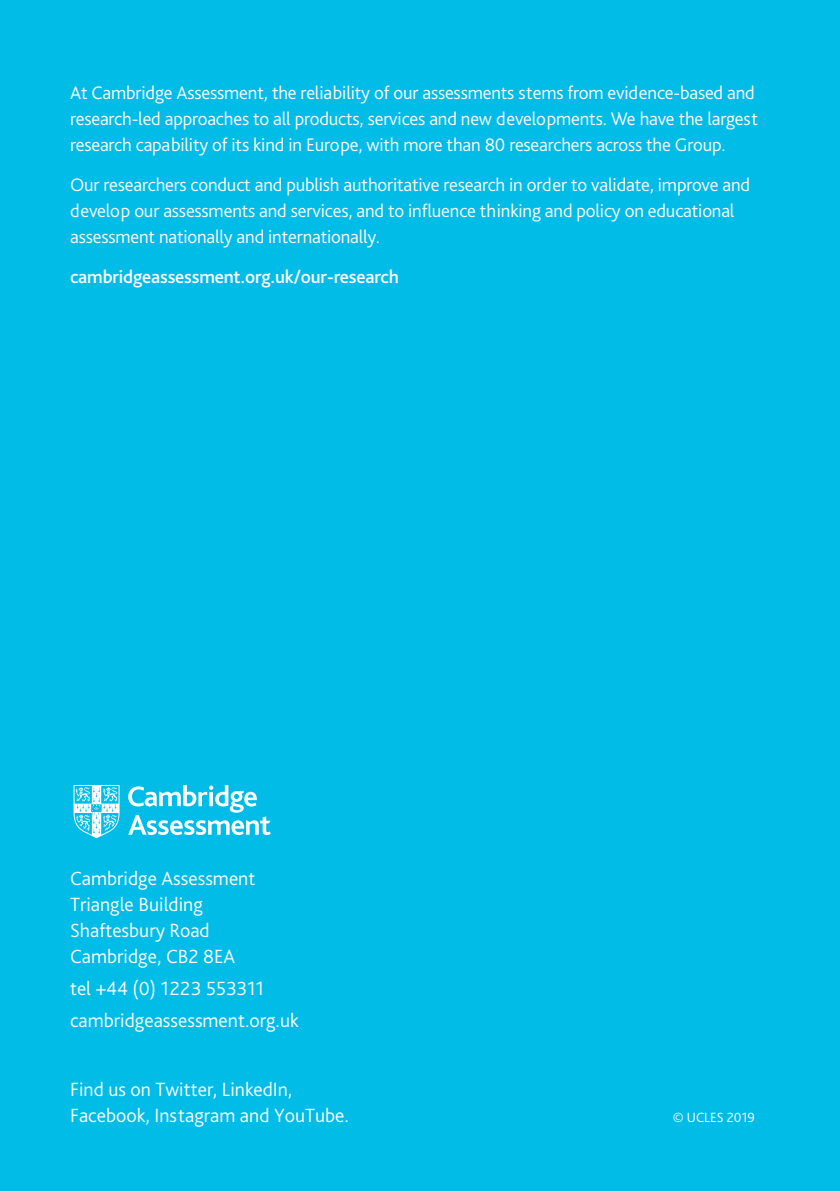
<style>
.page{position:relative;width:840px;height:1191px;background:#fff}
.page>*{position:absolute;margin:0;border:0;box-sizing:border-box;transform-origin:0 0}
.t1{font:300 20px/26px "Bliss Pro";color:#fff}
.t2{font:300 19px/26px "Bliss Pro";letter-spacing:-.01em;color:#fff}
.t3{font:500 19px "Bliss Pro";letter-spacing:-.01em;color:#fff}
.t4{font:300 14px "Bliss Pro";color:#fff}
</style>
<div class="page">
<div style="left:0;top:0;width:839px;height:1191px;background:#02bce8"></div>
<svg style="left:128px;top:785px;width:143px;height:50px"></svg>
<svg style="left:73px;top:785px;width:46px;height:53px"></svg>
<p class="t2" style="left:70px;top:79px;width:689px">At Cambridge Assessment, the reliability of our assessments stems from evidence-based and research-led approaches to all products, services and new developments. We have the largest research capability of its kind in Europe, with more than 80 researchers across the Group.</p>
<p class="t2" style="left:70px;top:171px;width:681px">Our researchers conduct and publish authoritative research in order to validate, improve and develop our assessments and services, and to influence thinking and policy on educational assessment nationally and internationally.</p>
<p class="t3" style="left:70px;top:265px;width:330px">cambridgeassessment.org.uk/our-research</p>
<p class="t1" style="left:70px;top:865px;width:187px">Cambridge Assessment</p>
<p class="t1" style="left:70px;top:891px;width:134px">Triangle Building</p>
<p class="t1" style="left:70px;top:917px;width:141px">Shaftesbury Road</p>
<p class="t1" style="left:70px;top:943px;width:166px">Cambridge, CB2 8EA</p>
<p class="t1" style="left:70px;top:975px;width:195px">tel +44 (0) 1223 553311</p>
<p class="t1" style="left:70px;top:1006px;width:230px">cambridgeassessment.org.uk</p>
<p class="t1" style="left:70px;top:1075px;width:280px">Find us on Twitter, LinkedIn,<br>Facebook, Instagram and YouTube.</p>
<p class="t4" style="left:672px;top:1108px;width:83px">© UCLES 2019</p>
</div>
